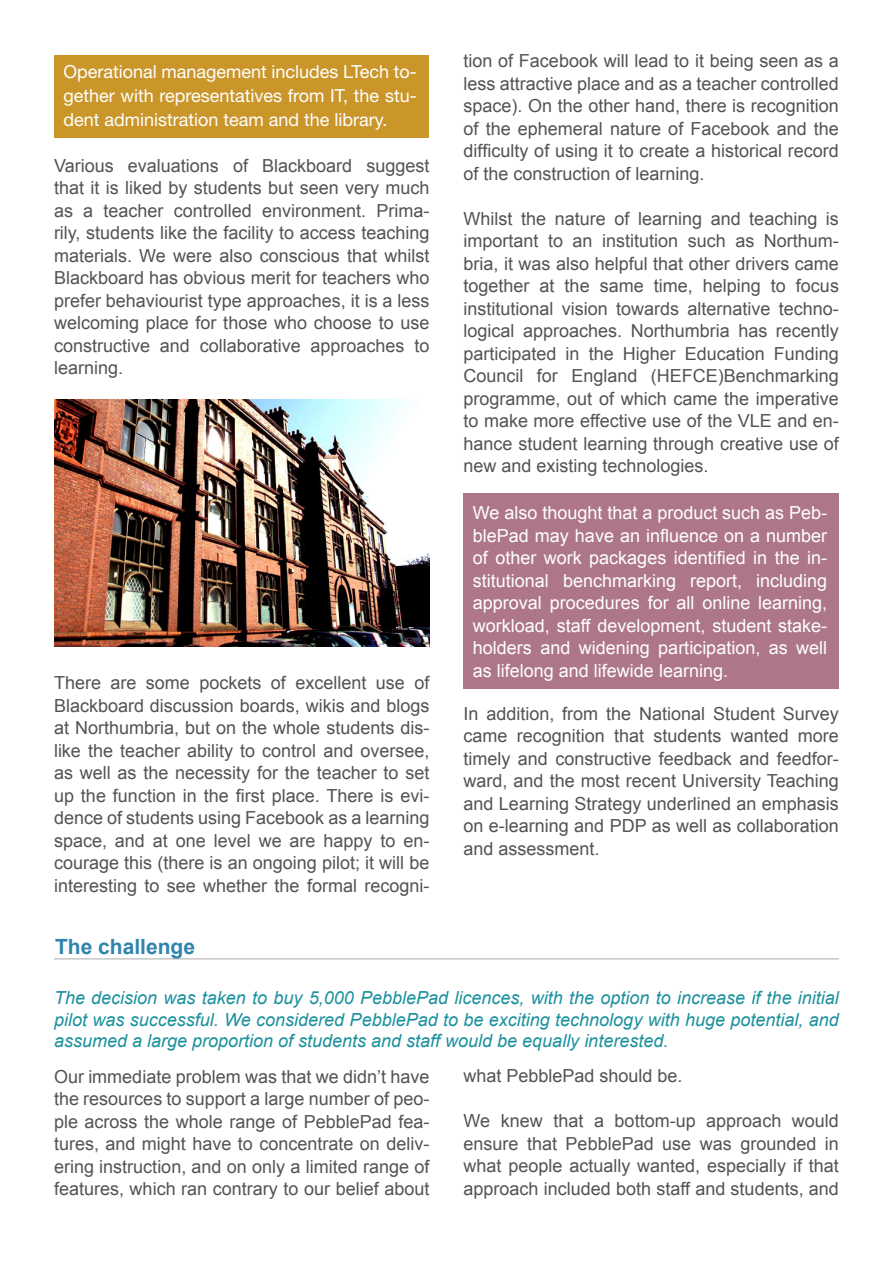
<style>
.page{position:relative;width:893px;height:1263px;background:#fff}
.page>*{position:absolute;margin:0;border:0;box-sizing:border-box;transform-origin:0 0}
.t1{font:700 21px "Arial";color:#3084ac}
.t2{font:18px/22.5px "Arial";color:#535353;text-align:justify}
.t3{font:18px/22.5px "Arial";color:#fff;text-align:justify}
.t4{font:italic 18px/21.6px "Arial";color:#1c919d;text-align:justify}
.t5{font:18px/24px "Helvetica Neue LT Pro";color:#fff;text-align:justify}
</style>
<div class="page">
<img style="left:54px;top:399px;width:375px;height:247px">
<hr style="left:54px;top:958px;width:785px;height:1px;background:#535353">
<div style="left:54px;top:55px;width:374px;height:82px;background:#ca962a"></div>
<div style="left:463px;top:493px;width:376px;height:196px;background:#ad7787"></div>
<p class="t5" style="left:63px;top:60px;width:355px">Operational management includes LTech to&shy;gether with representatives from IT, the stu&shy;dent administration team and the library.</p>
<p class="t2" style="left:54px;top:154px;width:377px">Various evaluations of Blackboard suggest that it is liked by students but seen very much as a teacher controlled environment. Prima&shy;rily, students like the facility to access teaching materials. We were also conscious that whilst Blackboard has obvious merit for teachers who prefer behaviourist type approaches, it is a less welcoming place for those who choose to use constructive and collaborative approaches to learning.</p>
<p class="t2" style="left:54px;top:672px;width:377px">There are some pockets of excellent use of Blackboard discussion boards, wikis and blogs at Northumbria, but on the whole students dis&shy;like the teacher ability to control and oversee, as well as the necessity for the teacher to set up the function in the first place. There is evi&shy;dence of students using Facebook as a learning space, and at one level we are happy to en&shy;courage this (there is an ongoing pilot; it will be interesting to see whether the formal recogni-</p>
<p class="t2" style="left:463px;top:50px;width:377px">tion of Facebook will lead to it being seen as a less attractive place and as a teacher controlled space). On the other hand, there is recognition of the ephemeral nature of Facebook and the difficulty of using it to create a historical record of the construction of learning.</p>
<p class="t2" style="left:463px;top:207px;width:377px">Whilst the nature of learning and teaching is important to an institution such as Northum&shy;bria, it was also helpful that other drivers came together at the same time, helping to focus institutional vision towards alternative techno&shy;logical approaches. Northumbria has recently participated in the Higher Education Funding Council for England (HEFCE)Benchmarking programme, out of which came the imperative to make more effective use of the VLE and en&shy;hance student learning through creative use of new and existing technologies.</p>
<p class="t3" style="left:473px;top:502px;width:356px">We also thought that a product such as Peb&shy;blePad may have an influence on a number of other work packages identified in the in&shy;stitutional benchmarking report, including approval procedures for all online learning, workload, staff development, student stake&shy;holders and widening participation, as well as lifelong and lifewide learning.</p>
<p class="t2" style="left:463px;top:702px;width:377px">In addition, from the National Student Survey came recognition that students wanted more timely and constructive feedback and feedfor&shy;ward, and the most recent University Teaching and Learning Strategy underlined an emphasis on e-learning and PDP as well as collaboration and assessment.</p>
<p class="t1" style="left:55px;top:932px;width:142px">The challenge</p>
<p class="t4" style="left:54px;top:987px;width:786px">The decision was taken to buy 5,000 PebblePad licences, with the option to increase if the initial pilot was successful. We considered PebblePad to be exciting technology with huge potential, and assumed a large proportion of students and staff would be equally interested.</p>
<p class="t2" style="left:463px;top:1065px;width:221px">what PebblePad should be.</p>
<p class="t2" style="left:463px;top:1110px;width:377px">We knew that a bottom-up approach would ensure that PebblePad use was grounded in what people actually wanted, especially if that approach included both staff and students, and</p>
<p class="t2" style="left:54px;top:1065px;width:377px">Our immediate problem was that we didn’t have the resources to support a large number of peo&shy;ple across the whole range of PebblePad fea&shy;tures, and might have to concentrate on deliv&shy;ering instruction, and on only a limited range of features, which ran contrary to our belief about</p>
</div>
